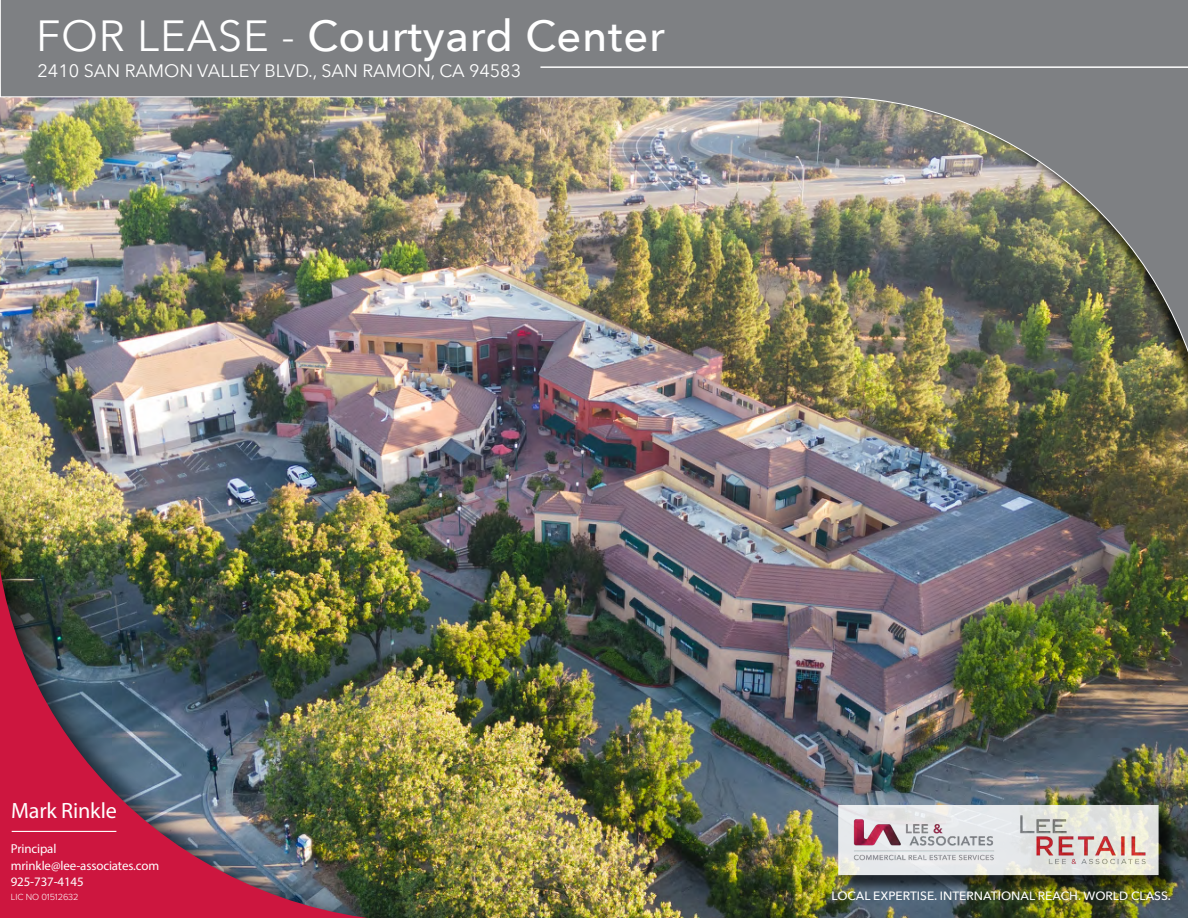
<style>
.page{position:relative;width:1188px;height:918px;background:#fff}
.page>*{position:absolute;margin:0;border:0;box-sizing:border-box;transform-origin:0 0}
.t1{font:500 43.5px "Avenir Next";letter-spacing:.015em;color:#fff}
.t2{font:22.2px "Myriad Pro";letter-spacing:-.01em;color:#fff}
.t3{font:18px "Avenir Next";color:#fff}
.t4{font:12.9px/17.2px "Myriad Pro";letter-spacing:-.01em;color:#fff}
.t5{font:500 12px "Avenir Next";color:#fff}
.t6{font:300 9.3px "Proxima Nova";letter-spacing:-.01em;color:#fff}
.s1{font-weight:400}
</style>
<div class="page">
<img style="left:510px;top:526px;width:678px;height:392px">
<img style="left:0;top:0;width:1188px;height:526px">
<hr style="left:540px;top:66px;width:648px;height:2px;background:#fff">
<div style="left:840px;top:807px;width:337px;height:87px;background:#000;opacity:.75"></div>
<img style="left:841px;top:808px;width:315px;height:64px">
<div style="left:838px;top:805px;width:321px;height:70px;border:2px solid #fff"></div>
<div style="left:0;top:486px;width:510px;height:432px;background:#000;opacity:.98"></div>
<img style="left:0;top:505px;width:472px;height:413px">
<hr style="left:12px;top:831px;width:104px;height:1px;background:#fff">
<h1 class="t1" style="left:36px;top:-1px;width:630px"><span class="s1">FOR LEASE -</span> Courtyard Center</h1>
<h3 class="t3" style="left:38px;top:55px;width:485px">2410 SAN RAMON VALLEY BLVD., SAN RAMON, CA 94583</h3>
<h2 class="t2" style="left:11px;top:797px;width:107px">Mark Rinkle</h2>
<p class="t4" style="left:11px;top:840px;width:150px">Principal mrinkle@lee-associates.com</p>
<p class="t4" style="left:11px;top:873px;width:74px">925-737-4145</p>
<p class="t6" style="left:11px;top:890px;width:69px">LIC NO 01512632</p>
<p class="t5" style="left:832px;top:885px;width:341px">LOCAL EXPERTISE. INTERNATIONAL REACH. WORLD CLASS.</p>
</div>
